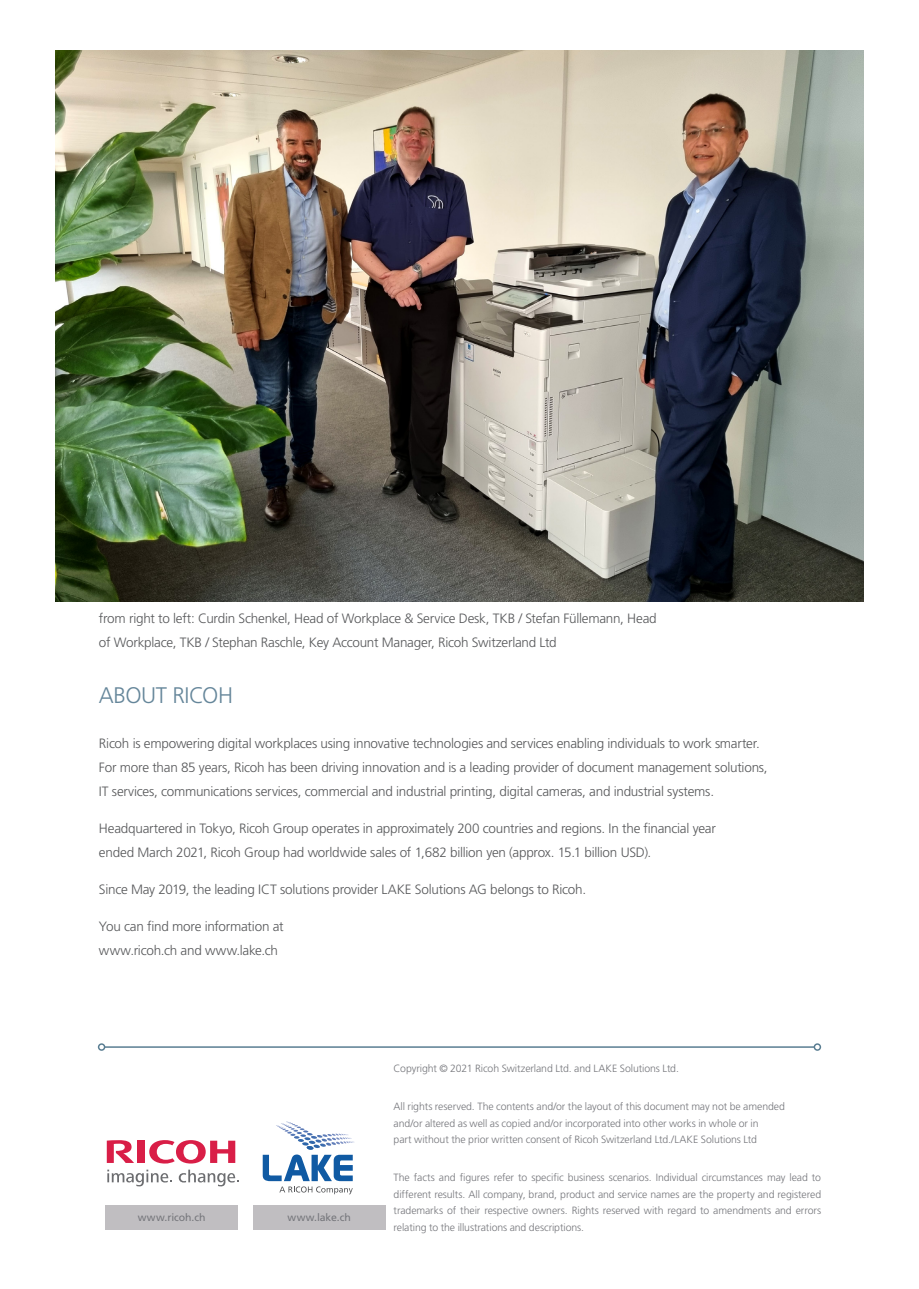
<style>
.page{position:relative;width:919px;height:1289px;background:#fff}
.page>*{position:absolute;margin:0;border:0;box-sizing:border-box;transform-origin:0 0}
.Heading_1{font:300 22.5px "Frutiger";letter-spacing:-.02em;color:#65869a}
.t1{font:300 13.5px/24px "Frutiger";letter-spacing:-.02em;color:#57585a}
.t2{font:300 10.5px/16.5px "Frutiger LT Std";letter-spacing:-.01em;color:#75767b}
.t3{font:10.5px "Frutiger LT Std";letter-spacing:-.005em;color:#75767b}
</style>
<div class="page">
<hr style="left:105px;top:1046px;width:709px;height:1px;background:#3e6880">
<div style="left:98px;top:1043px;width:7px;height:7px;border:2px solid #3e6880;border-radius:50%"></div>
<div style="left:813px;top:1043px;width:8px;height:7px;border:2px solid #3e6880;border-radius:50%"></div>
<img style="left:55px;top:51px;width:808px;height:550px">
<svg style="left:149px;top:1140px;width:86px;height:23px"></svg>
<div style="left:137px;top:1140px;width:8px;height:22px;background:#d91e47"></div>
<svg style="left:107px;top:1140px;width:26px;height:22px"></svg>
<svg style="left:107px;top:1169px;width:65px;height:17px"></svg>
<svg style="left:179px;top:1169px;width:60px;height:17px"></svg>
<div style="left:105px;top:1205px;width:133px;height:24px;background:#c0bec1"></div>
<svg style="left:263px;top:1121px;width:92px;height:73px"></svg>
<div style="left:253px;top:1205px;width:132px;height:24px;background:#c0bec1"></div>
<p class="t1" style="left:99px;top:606px;width:559px">from right to left: Curdin Schenkel, Head of Workplace &amp; Service Desk, TKB / Stefan Füllemann, Head of Workplace, TKB / Stephan Raschle, Key Account Manager, Ricoh Switzerland Ltd</p>
<p class="Heading_1" style="left:99px;top:682px;width:136px">ABOUT RICOH</p>
<p class="t1" style="left:99px;top:731px;width:670px">Ricoh is empowering digital workplaces using innovative technologies and services enabling individuals to work smarter.<br>For more than 85 years, Ricoh has been driving innovation and is a leading provider of document management solutions,<br>IT services, communications services, commercial and industrial printing, digital cameras, and industrial systems.</p>
<p class="t1" style="left:99px;top:816px;width:618px">Headquartered in Tokyo, Ricoh Group operates in approximately 200 countries and regions. In the financial year ended March 2021, Ricoh Group had worldwide sales of 1,682 billion yen (approx. 15.1 billion USD).</p>
<p class="t1" style="left:99px;top:877px;width:488px">Since May 2019, the leading ICT solutions provider LAKE Solutions AG belongs to Ricoh.</p>
<p class="t1" style="left:99px;top:914px;width:186px">You can find more information at</p>
<p class="t1" style="left:99px;top:938px;width:181px">www.ricoh.ch and www.lake.ch</p>
<p class="t3" style="left:138px;top:1211px;width:69px">www.ricoh.ch</p>
<p class="t3" style="left:287px;top:1211px;width:65px">www.lake.ch</p>
<p class="t2" style="left:393px;top:1060px;width:287px">Copyright © 2021 Ricoh Switzerland Ltd. and LAKE Solutions Ltd.</p>
<p class="t2" style="left:393px;top:1098px;width:393px">All rights reserved. The contents and/or the layout of this document may not be amended and/or altered as well as copied and/or incorporated into other works in whole or in<br>part without the prior written consent of Ricoh Switzerland Ltd./LAKE Solutions Ltd</p>
<p class="t2" style="left:393px;top:1169px;width:429px;text-align:justify">The facts and figures refer to specific business scenarios. Individual circumstances may lead to different results. All company, brand, product and service names are the property and registered trademarks of their respective owners. Rights reserved with regard to amendments and errors relating to the illustrations and descriptions.</p>
</div>
